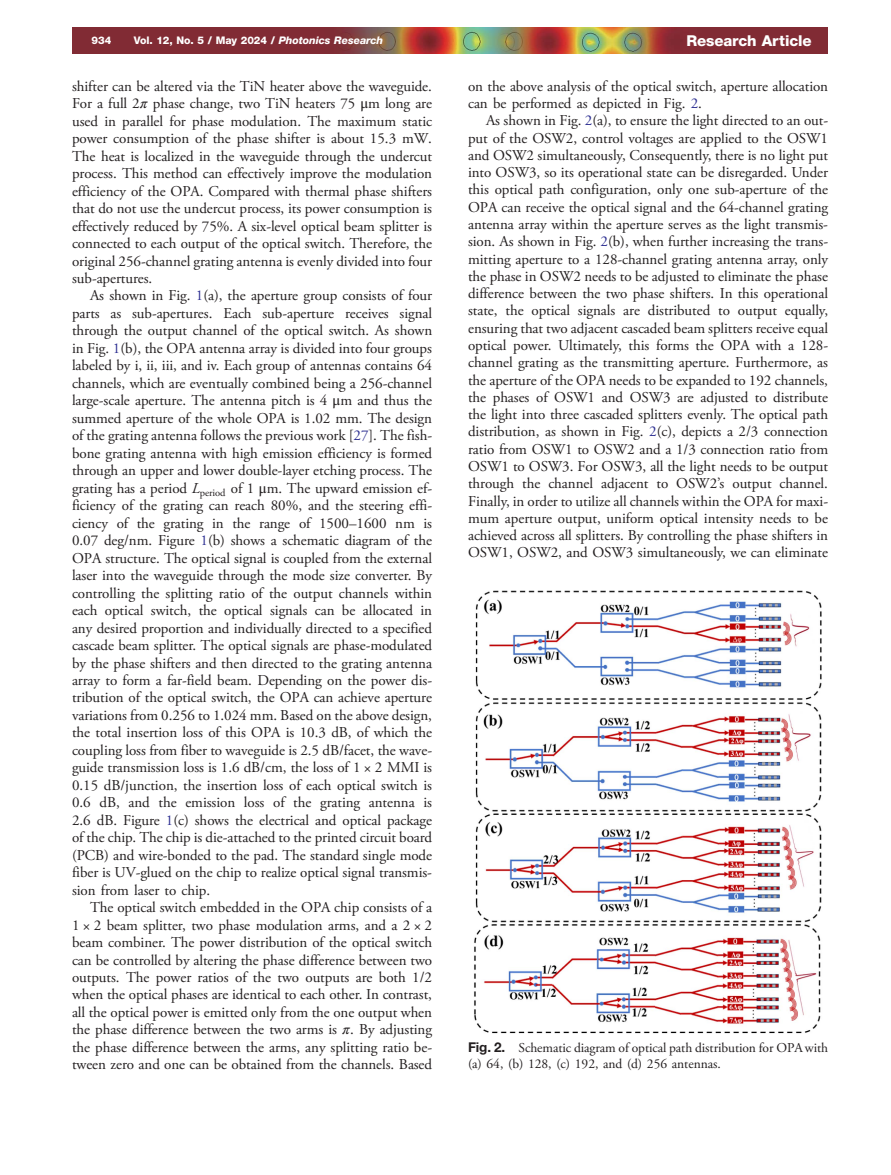
<style>
.page{position:relative;width:891px;height:1175px;background:#fff}
.page>*{position:absolute;margin:0;border:0;box-sizing:border-box;transform-origin:0 0}
.t1{font:15px/17.5px "Adv OT635 f 2 c 37";color:#231f20;text-align:justify}
.t2{font:15px "Adv O Tfbba 3 ace.B";color:#fff}
.t3{font:13.5px/15.8px "Adv OT635 f 2 c 37";color:#231f20}
.t4{font:10.5px "Adv O Tfbba 3 ace.B";color:#fff}
.s1{font-family:"Adv OT9 d 7 a 08 b 4.BI"}
.s2{font-family:"Adv TT6 cf 9196 d"}
.s3{font-family:"Adv O Tdd 3 b 7348.I"}
.s4{font-family:"Adv TT8608 a 8 d 1"}
.s5{color:#2e3092}
.s6{font-family:"Adv TT80 ef 8 ba 2.I"}
.s7{font-style:inherit}
.s8{font-family:"Adv OT34 fe 1490.B"}
</style>
<div class="page">
<img style="left:474px;top:590px;width:348px;height:443px">
<img style="left:72px;top:28px;width:756px;height:25px">
<p class="t4" style="left:92px;top:37px;width:21px">934</p>
<p class="t4" style="left:134px;top:37px;width:251px">Vol. 12, No. 5 / May 2024 / <span class="s1">Photonics Research</span></p>
<p class="t2" style="left:686px;top:35px;width:127px">Research Article</p>
<p class="t1" style="left:72px;top:79px;width:362px">shifter can be altered via the TiN heater above the waveguide.<br>For a full <span class="s2">2</span><span class="s3">π</span> phase change, two TiN heaters 75 <span class="s4">μ</span>m long are used in parallel for phase modulation. The maximum static power consumption of the phase shifter is about 15.3 mW.<br>The heat is localized in the waveguide through the undercut process. This method can effectively improve the modulation efficiency of the OPA. Compared with thermal phase shifters that do not use the undercut process, its power consumption is effectively reduced by 75%. A six-level optical beam splitter is connected to each output of the optical switch. Therefore, the original 256-channel grating antenna is evenly divided into four sub-apertures.</p>
<p class="t1" style="left:72px;top:288px;width:362px;text-indent:18px">As shown in Fig. <span class="s5">1</span>(a), the aperture group consists of four parts as sub-apertures. Each sub-aperture receives signal through the output channel of the optical switch. As shown in Fig. <span class="s5">1</span>(b), the OPA antenna array is divided into four groups labeled by i, ii, iii, and iv. Each group of antennas contains 64 channels, which are eventually combined being a 256-channel large-scale aperture. The antenna pitch is 4 <span class="s4">μ</span>m and thus the summed aperture of the whole OPA is 1.02 mm. The design of the grating antenna follows the previous work [<span class="s5">27</span>]. The fish&shy;bone grating antenna with high emission efficiency is formed through an upper and lower double-layer etching process. The grating has a period <span class="s6">L</span><sub>period</sub> of 1 <span class="s4">μ</span>m. The upward emission ef&shy;ficiency of the grating can reach 80%, and the steering effi&shy;ciency of the grating in the range of 1500<span class="s7">–</span>1600 nm is 0.07 deg/nm. Figure <span class="s5">1</span>(b) shows a schematic diagram of the OPA structure. The optical signal is coupled from the external laser into the waveguide through the mode size converter. By controlling the splitting ratio of the output channels within each optical switch, the optical signals can be allocated in any desired proportion and individually directed to a specified cascade beam splitter. The optical signals are phase-modulated by the phase shifters and then directed to the grating antenna array to form a far-field beam. Depending on the power dis&shy;tribution of the optical switch, the OPA can achieve aperture variations from 0.256 to 1.024 mm. Based on the above design, the total insertion loss of this OPA is 10.3 dB, of which the coupling loss from fiber to waveguide is 2.5 dB/facet, the wave&shy;guide transmission loss is 1.6 dB/cm, the loss of <span class="s2">1</span> × <span class="s2">2 MMI</span> is 0.15 dB/junction, the insertion loss of each optical switch is 0.6 dB, and the emission loss of the grating antenna is 2.6 dB. Figure <span class="s5">1</span>(c) shows the electrical and optical package of the chip. The chip is die-attached to the printed circuit board (PCB) and wire-bonded to the pad. The standard single mode fiber is UV-glued on the chip to realize optical signal transmis&shy;sion from laser to chip.</p>
<p class="t1" style="left:72px;top:900px;width:362px;text-indent:18px">The optical switch embedded in the OPA chip consists of a <span class="s2">1</span> × <span class="s2">2</span> beam splitter, two phase modulation arms, and a <span class="s2">2</span> × <span class="s2">2 </span>beam combiner. The power distribution of the optical switch can be controlled by altering the phase difference between two outputs. The power ratios of the two outputs are both 1/2 when the optical phases are identical to each other. In contrast, all the optical power is emitted only from the one output when the phase difference between the two arms is <span class="s3">π</span>. By adjusting the phase difference between the arms, any splitting ratio be&shy;tween zero and one can be obtained from the channels. Based</p>
<p class="t1" style="left:468px;top:79px;width:361px">on the above analysis of the optical switch, aperture allocation can be performed as depicted in Fig. <span class="s5">2</span>.</p>
<p class="t1" style="left:468px;top:113px;width:362px;text-indent:18px">As shown in Fig. <span class="s5">2</span>(a), to ensure the light directed to an out&shy;put of the OSW2, control voltages are applied to the OSW1 and OSW2 simultaneously, Consequently, there is no light put into OSW3, so its operational state can be disregarded. Under this optical path configuration, only one sub-aperture of the OPA can receive the optical signal and the 64-channel grating antenna array within the aperture serves as the light transmis&shy;sion. As shown in Fig. <span class="s5">2</span>(b), when further increasing the trans&shy;mitting aperture to a 128-channel grating antenna array, only the phase in OSW2 needs to be adjusted to eliminate the phase difference between the two phase shifters. In this operational state, the optical signals are distributed to output equally, ensuring that two adjacent cascaded beam splitters receive equal optical power. Ultimately, this forms the OPA with a 128- channel grating as the transmitting aperture. Furthermore, as the aperture of the OPA needs to be expanded to 192 channels, the phases of OSW1 and OSW3 are adjusted to distribute the light into three cascaded splitters evenly. The optical path distribution, as shown in Fig. <span class="s5">2</span>(c), depicts a 2/3 connection ratio from OSW1 to OSW2 and a 1/3 connection ratio from OSW1 to OSW3. For OSW3, all the light needs to be output through the channel adjacent to OSW2<span class="s7">’</span>s output channel.<br>Finally, in order to utilize all channels within the OPA for maxi&shy;mum aperture output, uniform optical intensity needs to be achieved across all splitters. By controlling the phase shifters in OSW1, OSW2, and OSW3 simultaneously, we can eliminate</p>
<p class="t3" style="left:468px;top:1041px;width:362px"><span class="s8">Fig. 2.</span> Schematic diagram of optical path distribution for OPA with (a) 64, (b) 128, (c) 192, and (d) 256 antennas.</p>
</div>
